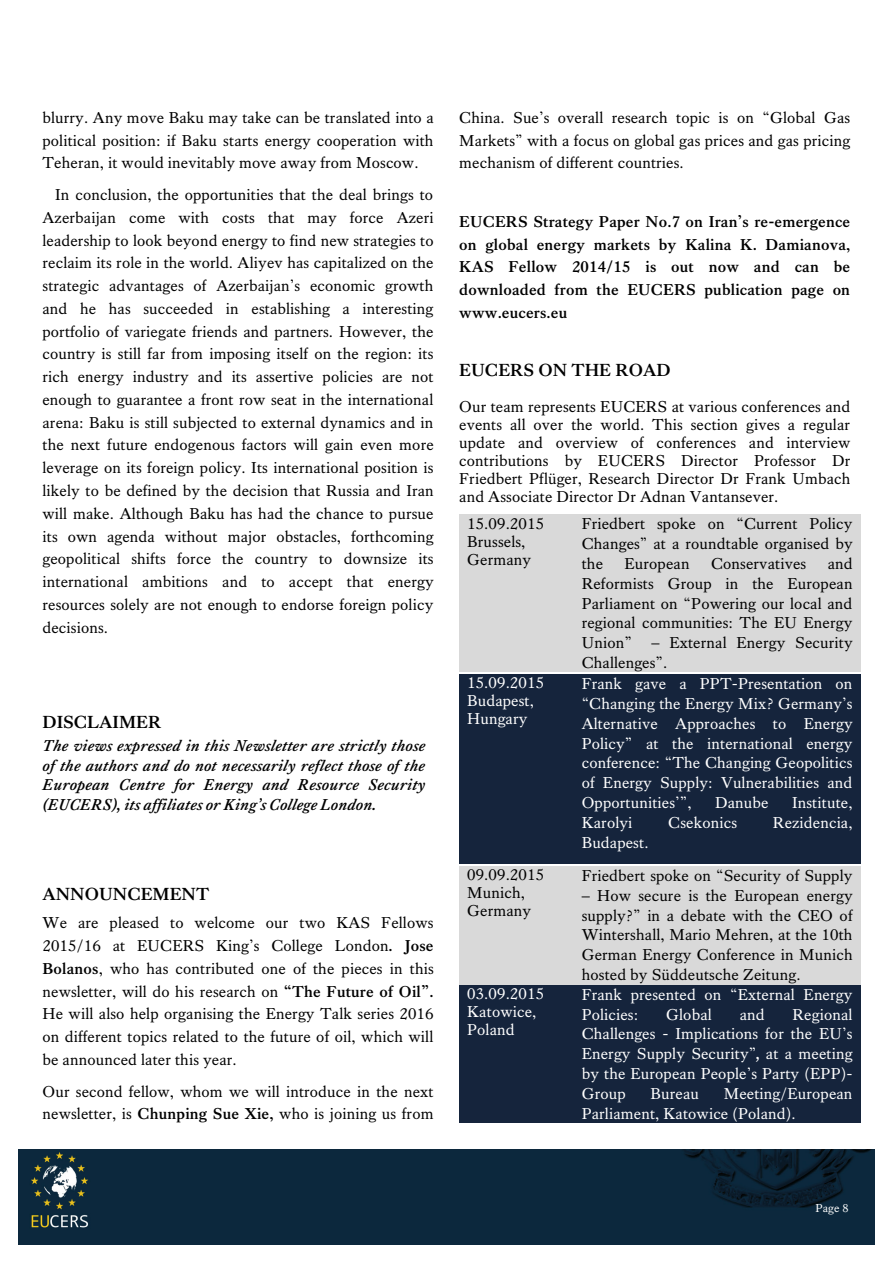
<style>
.page{position:relative;width:893px;height:1263px;background:#fff}
.page>*{position:absolute;margin:0;border:0;box-sizing:border-box;transform-origin:0 0}
.t1{font:700 18px "Kings Caslon Text";color:#000}
.t2{font:16.2px/22.8px "Kings Caslon Text";letter-spacing:.01em;color:#000;text-align:justify}
.t3{font:16.2px/19.8px "Kings Caslon Text";letter-spacing:.01em;color:#fff}
.t4{font:italic 700 16.2px/19.6px "Kings Caslon Text";letter-spacing:.01em;color:#000;text-align:justify}
.t5{font:700 16.2px/22.8px "Kings Caslon Text";letter-spacing:.01em;color:#000;text-align:justify}
.t6{font:11.85px "Kings Caslon Text";color:#fff}
.s1{font-weight:700}
.s2{font-weight:700;font-style:italic}
</style>
<div class="page">
<img style="left:18px;top:1149px;width:856px;height:96px">
<div style="left:459px;top:514px;width:114px;height:159px;background:#d9d9d9"></div>
<div style="left:573px;top:514px;width:287px;height:159px;background:#d9d9d9"></div>
<div style="left:459px;top:674px;width:114px;height:190px;background:#15243c"></div>
<div style="left:573px;top:674px;width:287px;height:190px;background:#15243c"></div>
<div style="left:459px;top:866px;width:114px;height:119px;background:#d9d9d9"></div>
<div style="left:573px;top:866px;width:287px;height:119px;background:#d9d9d9"></div>
<div style="left:459px;top:985px;width:114px;height:138px;background:#15243c"></div>
<div style="left:573px;top:985px;width:287px;height:138px;background:#15243c"></div>
<p class="t2" style="left:42px;top:106px;width:393px">blurry. Any move Baku may take can be translated into a political position: if Baku starts energy cooperation with Teheran, it would inevitably move away from Moscow.</p>
<p class="t2" style="left:42px;top:183px;width:393px;text-indent:13px">In conclusion, the opportunities that the deal brings to Azerbaijan come with costs that may force Azeri leadership to look beyond energy to find new strategies to reclaim its role in the world. Aliyev has capitalized on the strategic advantages of Azerbaijan’s economic growth and he has succeeded in establishing a interesting portfolio of variegate friends and partners. However, the country is still far from imposing itself on the region: its rich energy industry and its assertive policies are not enough to guarantee a front row seat in the international arena: Baku is still subjected to external dynamics and in the next future endogenous factors will gain even more leverage on its foreign policy. Its international position is likely to be defined by the decision that Russia and Iran will make. Although Baku has had the chance to pursue its own agenda without major obstacles, forthcoming geopolitical shifts force the country to downsize its international ambitions and to accept that energy resources solely are not enough to endorse foreign policy decisions.</p>
<p class="t1" style="left:42px;top:711px;width:120px">DISCLAIMER</p>
<p class="t4" style="left:42px;top:736px;width:384px">The views expressed in this Newsletter are strictly those of the authors and do not necessarily reflect those of the European Centre for Energy and Resource Security (EUCERS), its affiliates or King’s College London.</p>
<p class="t1" style="left:42px;top:884px;width:168px">ANNOUNCEMENT</p>
<p class="t2" style="left:42px;top:911px;width:393px">We are pleased to welcome our two KAS Fellows 2015/16 at EUCERS King’s College London<span class="s1">. Jose Bolanos</span>, who has contributed one of the pieces in this newsletter, will do his research on <span class="s1">“The Future of Oil”.<br></span>He will also help organising the Energy Talk series 2016 on different topics related to the future of oil, which will be announced later this year.</p>
<p class="t2" style="left:42px;top:1080px;width:392px">Our second fellow, whom we will introduce in the next newsletter, is <span class="s1">Chunping Sue Xie,</span> who is joining us from</p>
<p class="t2" style="left:459px;top:106px;width:392px">China. Sue’s overall research topic is on “Global Gas Markets” with a focus on global gas prices and gas pricing mechanism of different countries.</p>
<p class="t5" style="left:459px;top:210px;width:392px">EUCERS Strategy Paper No.7 on Iran’s re-emergence on global energy markets by Kalina K. Damianova, KAS Fellow 2014/15 is out now and can be downloaded from the EUCERS publication page on www.eucers.eu</p>
<p class="t1" style="left:459px;top:359px;width:213px">EUCERS ON THE ROAD</p>
<p class="t2" style="left:459px;top:397px;width:392px;line-height:18px">Our team represents EUCERS at various conferences and events all over the world. This section gives a regular update and overview of conferences and interview contributions by EUCERS Director Professor Dr Friedbert Pflüger, Research Director Dr Frank Umbach and Associate Director Dr Adnan Vantansever.</p>
<p class="t2" style="left:467px;top:514px;width:78px;line-height:18px;text-align:left">15.09.2015<br>Brussels,<br>Germany</p>
<p class="t2" style="left:581px;top:514px;width:272px;line-height:19.8px">Friedbert spoke on “Current Policy Changes” at a roundtable organised by the</p>
<p class="t2" style="left:581px;top:554px;width:272px;line-height:19.8px;text-indent:246px">and Reformists Group in the European Parliament on “Powering our local and regional communities: The EU Energy Union” – External Energy Security Challenges”.</p>
<p class="t2" style="left:624px;top:552px;width:67px">European</p>
<p class="t2" style="left:711px;top:552px;width:97px">Conservatives</p>
<p class="t3" style="left:467px;top:674px;width:78px;line-height:18px">15.09.2015<br>Budapest,<br>Hungary</p>
<p class="t3" style="left:581px;top:674px;width:272px;text-align:justify">Frank gave a PPT-Presentation on “Changing the Energy Mix? Germany’s Alternative Approaches to Energy Policy” at the international energy conference: “The Changing Geopolitics of Energy Supply: Vulnerabilities and Opportunities’”,</p>
<p class="t3" style="left:715px;top:793px;width:55px">Danube</p>
<p class="t3" style="left:792px;top:793px;width:62px">Institute,</p>
<p class="t3" style="left:581px;top:812px;width:52px">Karolyi</p>
<p class="t3" style="left:668px;top:812px;width:70px">Csekonics</p>
<p class="t3" style="left:773px;top:812px;width:81px">Rezidencia,</p>
<p class="t3" style="left:581px;top:832px;width:68px">Budapest.</p>
<p class="t2" style="left:467px;top:866px;width:78px;line-height:18px;text-align:left">09.09.2015<br>Munich,<br>Germany</p>
<p class="t2" style="left:581px;top:864px;width:272px">Friedbert spoke on “Security of Supply</p>
<p class="t2" style="left:581px;top:886px;width:272px;line-height:19.8px">– How secure is the European energy supply?” in a debate with the CEO of Wintershall, Mario Mehren, at the 10th German Energy Conference in Munich hosted by Süddeutsche Zeitung.</p>
<p class="t3" style="left:467px;top:985px;width:78px;line-height:18px">03.09.2015<br>Katowice,<br>Poland</p>
<p class="t3" style="left:581px;top:985px;width:272px">Frank presented on “External Energy<br>Policies:</p>
<p class="t3" style="left:581px;top:1004px;width:272px;text-align:justify;text-indent:211px">Regional Challenges - Implications for the EU’s Energy Supply Security”<span class="s2">,</span> at a meeting by the European People’s Party (EPP)- Group</p>
<p class="t3" style="left:666px;top:1004px;width:47px">Global</p>
<p class="t3" style="left:739px;top:1004px;width:26px">and</p>
<p class="t3" style="left:581px;top:1084px;width:272px;text-indent:142px">Meeting/European<br>Parliament, Katowice (Poland).</p>
<p class="t3" style="left:650px;top:1084px;width:50px">Bureau</p>
<p class="t6" style="left:815px;top:1201px;width:35px">Page 8</p>
</div>
